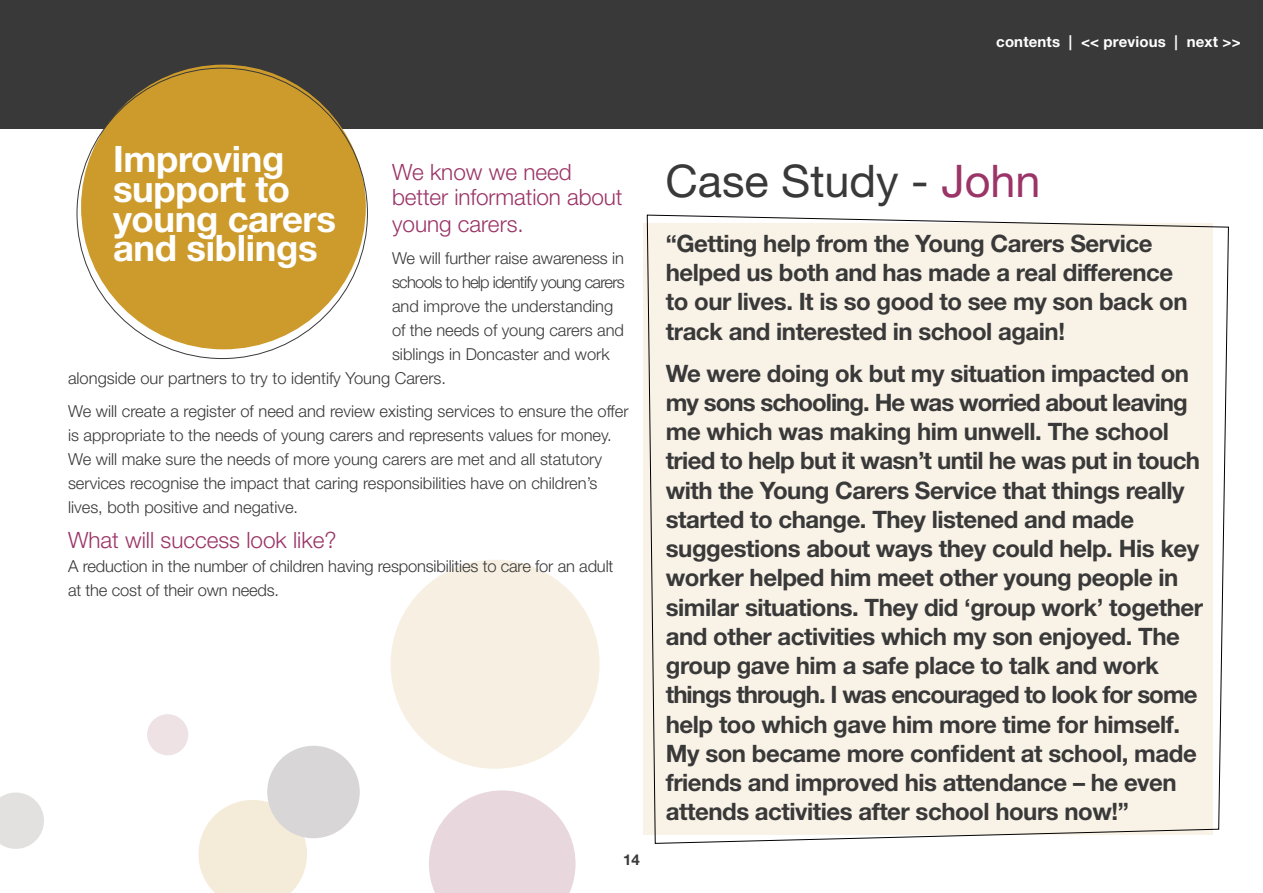
<style>
.page{position:relative;width:1263px;height:893px;background:#fff}
.page>*{position:absolute;margin:0;border:0;box-sizing:border-box;transform-origin:0 0}
.t1{font:45px "Helvetica Neue LT Std";color:#393939}
.t2{font:700 36.45px/29.8px "Helvetica Neue LT Std";letter-spacing:-.01em;color:#fff}
.t3{font:700 24px/29.2px "Helvetica Neue LT Std";letter-spacing:-.02em;color:#393939}
.t4{font:300 22.5px/24px "Helvetica Neue LT Std";color:#9b3467}
.t5{font:300 16.5px/24px "Helvetica Neue LT Std";color:#393939}
.t6{font:300 16.5px "Helvetica Neue LT Std";letter-spacing:-.045em;color:#393939}
.t7{font:700 15px "Helvetica Neue LT Std";letter-spacing:.01em;color:#fff}
.t8{font:700 15px "Helvetica Neue LT Std";color:#393939}
.s1{color:#9b3467}
</style>
<div class="page">
<div style="left:391px;top:560px;width:209px;height:209px;background:#f7f0e2;border-radius:50%"></div>
<svg style="left:429px;top:790px;width:146px;height:103px"></svg>
<svg style="left:198px;top:800px;width:109px;height:93px;background:#f6eddd"></svg>
<div style="left:147px;top:714px;width:41px;height:41px;background:#eee2e5;border-radius:50%"></div>
<div style="left:267px;top:746px;width:93px;height:92px;background:#d8d6d6;border-radius:50%"></div>
<svg style="left:0;top:792px;width:44px;height:57px"></svg>
<div style="left:0;top:0;width:1263px;height:129px;background:#393939"></div>
<div style="left:81px;top:65px;width:285px;height:284px;background:#cd9b2b;border-radius:50%"></div>
<div style="left:646px;top:214px;width:583px;height:630px;background:#f9f2e7"></div>
<p class="t7" style="left:996px;top:32px;width:246px">contents | &lt;&lt; previous | next &gt;&gt;</p>
<h2 class="t2" style="left:113px;top:143px;width:224px">Improving support to young carers and siblings</h2>
<p class="t4" style="left:392px;top:160px;width:232px">We know we need better information about</p>
<p class="t4" style="left:392px;top:211px;width:133px">young carers.</p>
<p class="t5" style="left:392px;top:246px;width:234px">We will further raise awareness in</p>
<p class="t6" style="left:392px;top:272px;width:234px">schools to help identify young carers</p>
<p class="t5" style="left:392px;top:294px;width:223px">and improve the understanding</p>
<p class="t5" style="left:392px;top:318px;width:233px">of the needs of young carers and</p>
<p class="t5" style="left:392px;top:342px;width:219px">siblings in Doncaster and work</p>
<p class="t5" style="left:68px;top:366px;width:380px">alongside our partners to try to identify Young Carers.</p>
<p class="t5" style="left:68px;top:398px;width:562px">We will create a register of need and review existing services to ensure the offer is appropriate to the needs of young carers and represents values for money.<br>We will make sure the needs of more young carers are met and all statutory services recognise the impact that caring responsibilities have on children’s lives, both positive and negative.</p>
<p class="t4" style="left:68px;top:528px;width:270px">What will success look like?</p>
<p class="t5" style="left:68px;top:554px;width:547px">A reduction in the number of children having responsibilities to care for an adult at the cost of their own needs.</p>
<p class="t8" style="left:623px;top:851px;width:18px">14</p>
<h1 class="t1" style="left:665px;top:154px;width:377px">Case Study - <span class="s1">John</span></h1>
<p class="t3" style="left:666px;top:228px;width:523px">“Getting help from the Young Carers Service helped us both and has made a real difference to our lives. It is so good to see my son back on track and interested in school again!</p>
<p class="t3" style="left:666px;top:358px;width:539px">We were doing ok but my situation impacted on my sons schooling. He was worried about leaving me which was making him unwell. The school tried to help but it wasn’t until he was put in touch with the Young Carers Service that things really started to change. They listened and made suggestions about ways they could help. His key worker helped him meet other young people in similar situations. They did ‘group work’ together and other activities which my son enjoyed. The group gave him a safe place to talk and work things through. I was encouraged to look for some help too which gave him more time for himself.<br>My son became more confident at school, made friends and improved his attendance – he even attends activities after school hours now!”</p>
</div>
